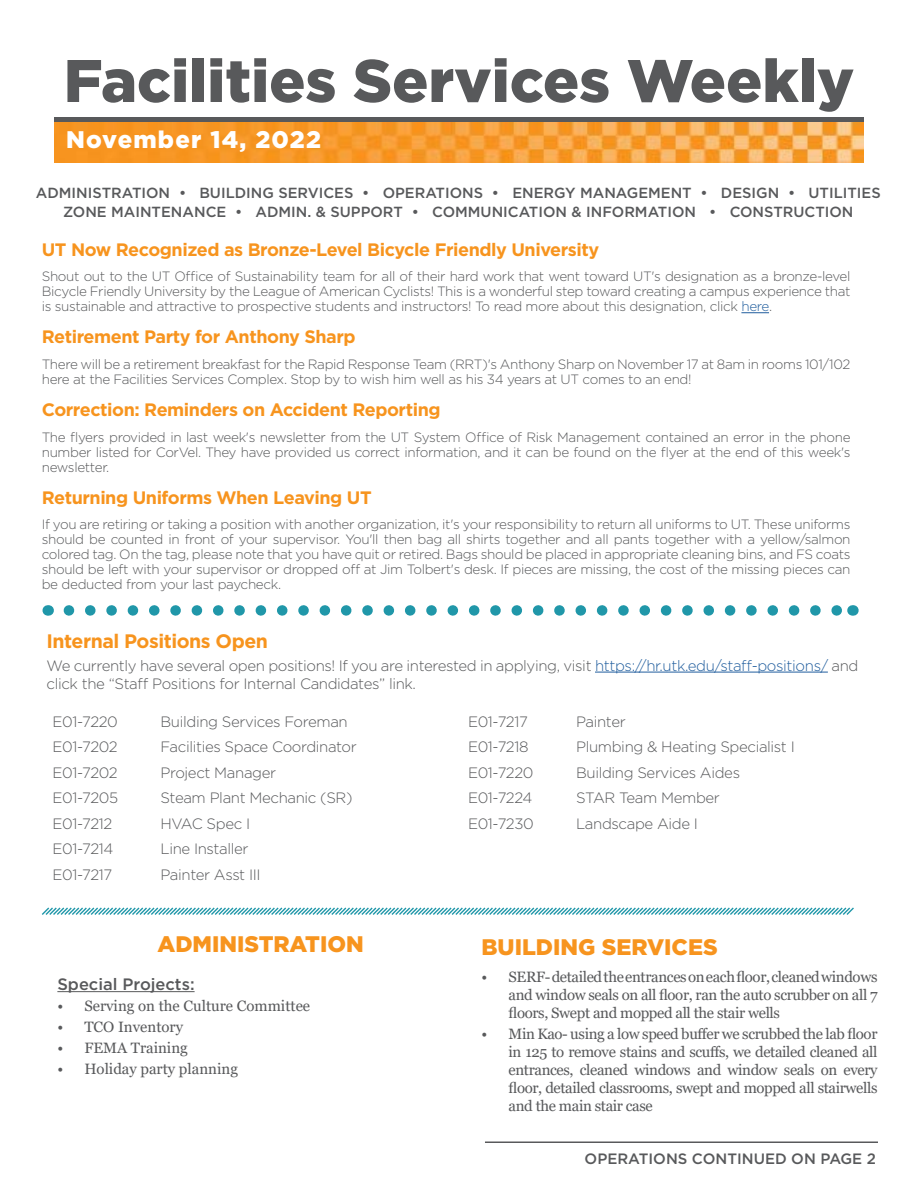
<style>
.page{position:relative;width:918px;height:1188px;background:#fff}
.page>*{position:absolute;margin:0;border:0;box-sizing:border-box;transform-origin:0 0}
.t1{font:900 60px "Gotham";color:#58595b}
.t2{font:900 24px "Gotham";letter-spacing:.05em;color:#fff}
.t3{font:900 22.5px "Gotham";color:#f7941e}
.t4{font:700 19.5px "Gotham";letter-spacing:-.025em;color:#f7941e}
.t5{font:700 18px "Gotham";letter-spacing:-.025em;color:#f7941e}
.t6{font:500 16.5px "Gotham";color:#58595b}
.t7{font:300 15px/18px "Gotham";letter-spacing:-.025em;color:#58595b}
.t8{font:15px/18px "Georgia";letter-spacing:-.025em;color:#58595b;text-align:justify}
.t9{font:15px "Georgia";color:#58595b}
.t10{font:500 15px "Gotham";color:#58595b}
.t11{font:500 14.7px/19.4px "Gotham";color:#58595b;text-align:center}
.t12{font:300 13.5px/15px "Gotham";letter-spacing:-.025em;color:#58595b;text-align:justify}
.s1{color:#215e9e}
</style>
<div class="page">
<div style="left:54px;top:117px;width:810px;height:6px;background:#58595b"></div>
<img style="left:54px;top:122px;width:810px;height:40px">
<hr style="left:485px;top:1142px;width:393px;height:1px;background:#58595b">
<svg style="left:42px;top:907px;width:812px;height:8px"></svg>
<svg style="left:69px;top:605px;width:773px;height:11px"></svg>
<hr style="left:595px;top:672px;width:233px;height:1px;background:#215e9e">
<hr style="left:57px;top:991px;width:138px;height:1px;background:#58595b">
<svg style="left:741px;top:312px;width:28px;height:1px"></svg>
<h1 class="t1" style="left:64px;top:39px;width:792px">Facilities Services Weekly</h1>
<h2 class="t2" style="left:66px;top:123px;width:257px">November 14, 2022</h2>
<p class="t11" style="left:36px;top:183px;width:846px">ADMINISTRATION • BUILDING SERVICES • OPERATIONS • ENERGY MANAGEMENT • DESIGN • UTILITIES<br>ZONE MAINTENANCE • ADMIN. &amp; SUPPORT • COMMUNICATION &amp; INFORMATION • CONSTRUCTION</p>
<h3 class="t5" style="left:42px;top:238px;width:559px">UT Now Recognized as Bronze-Level Bicycle Friendly University</h3>
<p class="t12" style="left:42px;top:269px;width:810px">Shout out to the UT Office of Sustainability team for all of their hard work that went toward UT's designation as a bronze-level Bicycle Friendly University by the League of American Cyclists! This is a wonderful step toward creating a campus experience that is sustainable and attractive to prospective students and instructors! To read more about this designation, click <span class="s1">here</span>.</p>
<h3 class="t5" style="left:42px;top:325px;width:315px">Retirement Party for Anthony Sharp</h3>
<p class="t12" style="left:42px;top:356px;width:810px">There will be a retirement breakfast for the Rapid Response Team (RRT)'s Anthony Sharp on November 17 at 8am in rooms 101/102 here at the Facilities Services Complex. Stop by to wish him well as his 34 years at UT comes to an end!</p>
<h3 class="t5" style="left:42px;top:398px;width:400px">Correction: Reminders on Accident Reporting</h3>
<p class="t12" style="left:42px;top:429px;width:810px">The flyers provided in last week's newsletter from the UT System Office of Risk Management contained an error in the phone number listed for CorVel. They have provided us correct information, and it can be found on the flyer at the end of this week's newsletter.</p>
<h3 class="t5" style="left:42px;top:485px;width:332px">Returning Uniforms When Leaving UT</h3>
<p class="t12" style="left:42px;top:517px;width:810px">If you are retiring or taking a position with another organization, it's your responsibility to return all uniforms to UT. These uniforms should be counted in front of your supervisor. You'll then bag all shirts together and all pants together with a yellow/salmon colored tag. On the tag, please note that you have quit or retired. Bags should be placed in appropriate cleaning bins, and FS coats should be left with your supervisor or dropped off at Jim Tolbert's desk. If pieces are missing, the cost of the missing pieces can be deducted from your last paycheck.</p>
<h3 class="t4" style="left:47px;top:628px;width:223px">Internal Positions Open</h3>
<p class="t7" style="left:47px;top:656px;width:813px">We currently have several open positions! If you are interested in applying, visit <span class="s1">https://hr.utk.edu/staff-positions/</span> and click the “Staff Positions for Internal Candidates” link.</p>
<p class="t7" style="left:52px;top:712px;width:67px">E01-7220</p>
<p class="t7" style="left:160px;top:712px;width:189px">Building Services Foreman</p>
<p class="t7" style="left:52px;top:737px;width:67px">E01-7202</p>
<p class="t7" style="left:160px;top:737px;width:198px">Facilities Space Coordinator</p>
<p class="t7" style="left:52px;top:763px;width:67px">E01-7202</p>
<p class="t7" style="left:160px;top:763px;width:117px">Project Manager</p>
<p class="t7" style="left:52px;top:788px;width:67px">E01-7205</p>
<p class="t7" style="left:160px;top:788px;width:193px">Steam Plant Mechanic (SR)</p>
<p class="t7" style="left:52px;top:814px;width:61px">E01-7212</p>
<p class="t7" style="left:160px;top:814px;width:91px">HVAC Spec I</p>
<p class="t7" style="left:52px;top:839px;width:62px">E01-7214</p>
<p class="t7" style="left:160px;top:839px;width:90px">Line Installer</p>
<p class="t7" style="left:52px;top:865px;width:61px">E01-7217</p>
<p class="t7" style="left:160px;top:865px;width:102px">Painter Asst III</p>
<p class="t7" style="left:468px;top:712px;width:61px">E01-7217</p>
<p class="t7" style="left:576px;top:712px;width:51px">Painter</p>
<p class="t7" style="left:468px;top:737px;width:62px">E01-7218</p>
<p class="t7" style="left:576px;top:737px;width:220px">Plumbing &amp; Heating Specialist I</p>
<p class="t7" style="left:468px;top:763px;width:67px">E01-7220</p>
<p class="t7" style="left:576px;top:763px;width:166px">Building Services Aides</p>
<p class="t7" style="left:468px;top:788px;width:66px">E01-7224</p>
<p class="t7" style="left:576px;top:788px;width:145px">STAR Team Member</p>
<p class="t7" style="left:468px;top:814px;width:67px">E01-7230</p>
<p class="t7" style="left:576px;top:814px;width:124px">Landscape Aide I</p>
<h3 class="t3" style="left:157px;top:929px;width:208px">ADMINISTRATION</h3>
<p class="t6" style="left:57px;top:973px;width:139px">Special Projects:</p>
<p class="t9" style="left:57px;top:997px;width:254px">• Serving on the Culture Committee</p>
<p class="t9" style="left:57px;top:1018px;width:127px">• TCO Inventory</p>
<p class="t9" style="left:57px;top:1039px;width:132px">• FEMA Training</p>
<p class="t9" style="left:57px;top:1060px;width:182px">• Holiday party planning</p>
<h3 class="t3" style="left:482px;top:932px;width:238px">BUILDING SERVICES</h3>
<p class="t8" style="left:509px;top:968px;width:370px;text-indent:-27px">• SERF- detailed the entrances on each floor, cleaned windows and window seals on all floor, ran the auto scrubber on all 7 floors, Swept and mopped all the stair wells</p>
<p class="t8" style="left:509px;top:1025px;width:370px;text-indent:-27px">• Min Kao- using a low speed buffer we scrubbed the lab floor in 125 to remove stains and scuffs, we detailed cleaned all entrances, cleaned windows and window seals on every floor, detailed classrooms, swept and mopped all stairwells and the main stair case</p>
<p class="t10" style="left:585px;top:1149px;width:293px">OPERATIONS CONTINUED ON PAGE 2</p>
</div>
